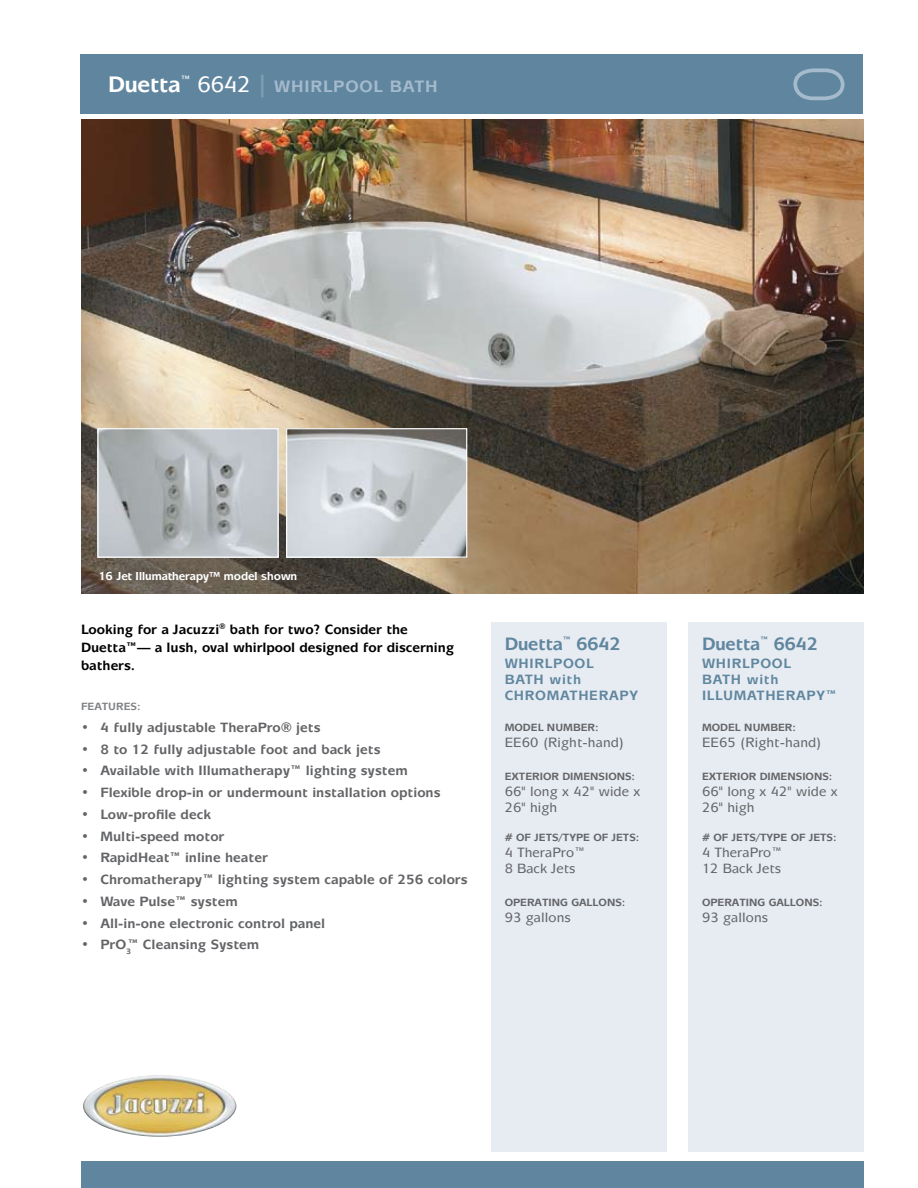
<style>
.page{position:relative;width:918px;height:1188px;background:#fff}
.page>*{position:absolute;margin:0;border:0;box-sizing:border-box;transform-origin:0 0}
.t1{font:700 18px "Mixage IT Cby BT";letter-spacing:-.025em;color:#60869f}
.t2{font:700 16.5px "Mixage IT Cby BT";color:#a5bacc}
.t3{font:700 13.5px "Mixage IT Cby BT";color:#636467}
.t4{font:500 13.5px/16.2px "Mixage IT Cby BT";letter-spacing:.01em;color:#636467}
.t5{font:700 13.5px/18px "Mixage IT Cby BT";letter-spacing:-.005em;color:#000}
.t6{font:700 13.5px/16.2px "Mixage IT Cby BT";letter-spacing:.05em;color:#60869f}
.t7{font:700 12px "Mixage ITC";color:#fff}
.t8{font:700 10.5px "Mixage IT Cby BT";color:#636467}
.t9{font:700 10.5px "Mixage IT Cby BT";color:#808285}
.s1{font-size:22.5px;color:#fff}
.s2{font-weight:500;font-size:22.5px;color:#fff}
.s3{font-size:22.5px;color:#809fb5}
</style>
<div class="page">
<img style="left:81px;top:120px;width:783px;height:473px">
<div style="left:81px;top:1161px;width:783px;height:27px;background:#60869f"></div>
<img style="left:83px;top:1075px;width:153px;height:62px">
<div style="left:81px;top:55px;width:782px;height:59px;background:#60869f"></div>
<div style="left:688px;top:622px;width:176px;height:529px;background:#e7ecf2"></div>
<svg style="left:793px;top:68px;width:52px;height:33px"></svg>
<img style="left:99px;top:430px;width:178px;height:126px">
<div style="left:97px;top:428px;width:182px;height:130px;border:1px solid #fff"></div>
<img style="left:288px;top:430px;width:177px;height:126px">
<div style="left:286px;top:428px;width:181px;height:130px;border:1px solid #fff"></div>
<div style="left:491px;top:622px;width:176px;height:529px;background:#e7ecf2"></div>
<p class="t2" style="left:108px;top:77px;width:180px"><span class="s1">Duetta</span><sup>™</sup> <span class="s2">6642</span> <span class="s3">|</span> whirlpool</p>
<p class="t2" style="left:390px;top:77px;width:26px">bath</p>
<p class="t7" style="left:98px;top:569px;width:200px">16 Jet Illumatherapy™ model shown</p>
<p class="t5" style="left:81px;top:620px;width:375px">Looking for a Jacuzzi<sup>®</sup> bath for two? Consider the<br>Duetta™— a lush, oval whirlpool designed for discerning bathers.</p>
<p class="t9" style="left:81px;top:700px;width:61px">features:</p>
<p class="t3" style="left:81px;top:719px;width:241px">• 4 fully adjustable TheraPro® jets</p>
<p class="t3" style="left:81px;top:741px;width:301px">• 8 to 12 fully adjustable foot and back jets</p>
<p class="t3" style="left:81px;top:763px;width:328px">• Available with Illumatherapy™ lighting system</p>
<p class="t3" style="left:81px;top:784px;width:361px">• Flexible drop-in or undermount installation options</p>
<p class="t3" style="left:81px;top:806px;width:132px">• Low-profile deck</p>
<p class="t3" style="left:81px;top:828px;width:145px">• Multi-speed motor</p>
<p class="t3" style="left:81px;top:850px;width:189px">• RapidHeat™ inline heater</p>
<p class="t3" style="left:81px;top:871px;width:388px">• Chromatherapy™ lighting system capable of 256 colors</p>
<p class="t3" style="left:81px;top:893px;width:158px">• Wave Pulse™ system</p>
<p class="t3" style="left:81px;top:915px;width:246px">• All-in-one electronic control panel</p>
<p class="t3" style="left:81px;top:937px;width:180px">• PrO<sub>3</sub>™ Cleansing System</p>
<h1 class="t1" style="left:505px;top:633px;width:118px">Duetta<sup>™</sup> 6642</h1>
<p class="t6" style="left:505px;top:655px;width:21px">whirlpool bath</p>
<p class="t6" style="left:550px;top:671px;width:33px">with</p>
<p class="t6" style="left:505px;top:687px;width:12px">chromath</p>
<p class="t6" style="left:589px;top:687px;width:20px">erap</p>
<p class="t6" style="left:629px;top:687px;width:10px">y</p>
<p class="t8" style="left:505px;top:721px;width:96px">model number:</p>
<p class="t4" style="left:505px;top:734px;width:121px">EE60 (Right-hand)</p>
<p class="t8" style="left:505px;top:769px;width:36px">exterior</p>
<p class="t8" style="left:562px;top:769px;width:74px">dimensions:</p>
<p class="t4" style="left:505px;top:783px;width:137px">66" long x 42" wide x<br>26" high</p>
<p class="t8" style="left:505px;top:831px;width:136px"># of Jets/type of Jets :</p>
<p class="t4" style="left:505px;top:844px;width:82px">4 TheraPro™<br>8 Back Jets</p>
<p class="t8" style="left:505px;top:895px;width:30px">operati</p>
<p class="t8" style="left:552px;top:895px;width:36px">ng gallo</p>
<p class="t8" style="left:607px;top:895px;width:20px">ns:</p>
<p class="t4" style="left:505px;top:909px;width:68px">93 gallons</p>
<h1 class="t1" style="left:702px;top:633px;width:118px">Duetta<sup>™</sup> 6642</h1>
<p class="t6" style="left:702px;top:655px;width:21px">whirlpool bath</p>
<p class="t6" style="left:747px;top:671px;width:33px">with</p>
<p class="t6" style="left:702px;top:687px;width:43px">illumath</p>
<p class="t6" style="left:776px;top:687px;width:20px">erap</p>
<p class="t6" style="left:816px;top:687px;width:22px">y™</p>
<p class="t8" style="left:702px;top:721px;width:96px">model number:</p>
<p class="t4" style="left:702px;top:734px;width:121px">EE65 (Right-hand)</p>
<p class="t8" style="left:702px;top:769px;width:36px">exterior</p>
<p class="t8" style="left:760px;top:769px;width:74px">dimensions:</p>
<p class="t4" style="left:702px;top:783px;width:137px">66" long x 42" wide x<br>26" high</p>
<p class="t8" style="left:702px;top:831px;width:136px"># of Jets/type of Jets :</p>
<p class="t4" style="left:702px;top:844px;width:82px">4 TheraPro™<br>12 Back Jets</p>
<p class="t8" style="left:702px;top:895px;width:30px">operati</p>
<p class="t8" style="left:749px;top:895px;width:36px">ng gallo</p>
<p class="t8" style="left:804px;top:895px;width:20px">ns:</p>
<p class="t4" style="left:702px;top:909px;width:68px">93 gallons</p>
</div>
